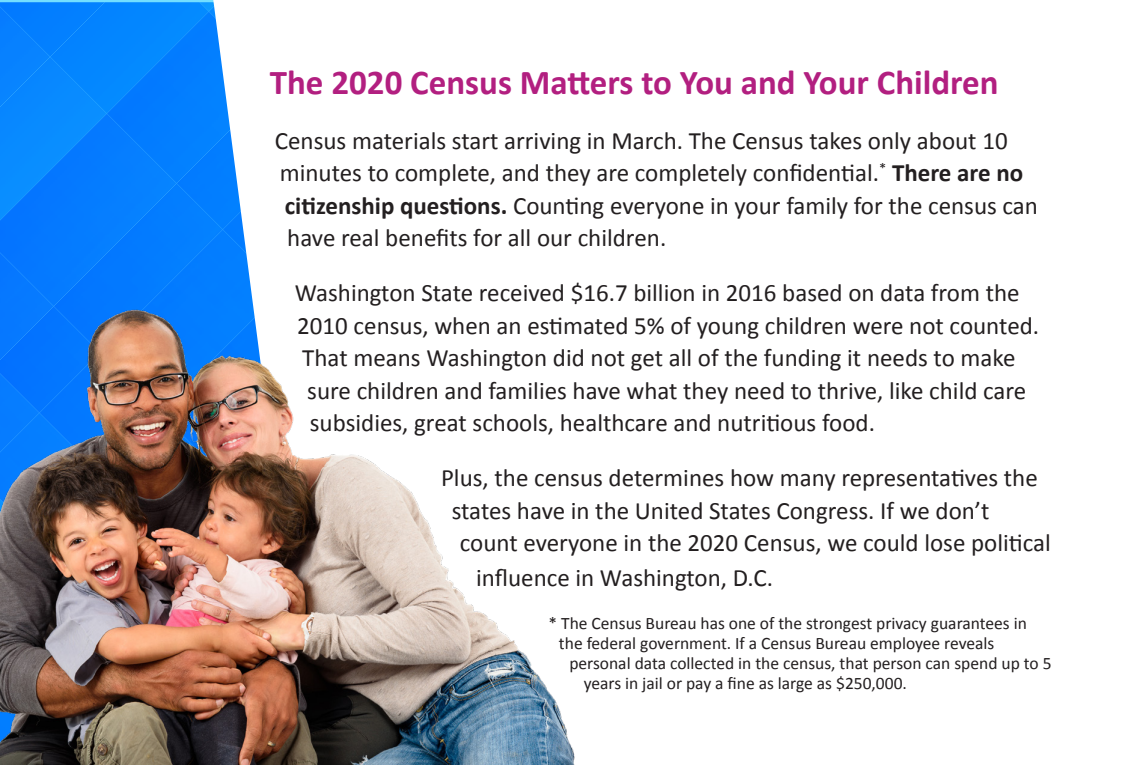
<style>
.page{position:relative;width:1125px;height:765px;background:#fff}
.page>*{position:absolute;margin:0;border:0;box-sizing:border-box;transform-origin:0 0}
.t1{font:700 35px "Calibri";color:#b21f80}
.t2{font:25px "Calibri";color:#231f20}
.t3{font:17.5px "Calibri";color:#231f20}
.s1{font-weight:700}
</style>
<div class="page">
<div style="left:0;top:57px;width:50px;height:57px;background:#0885ff"></div>
<div style="left:0;top:2px;width:50px;height:55px;background:#047eff"></div>
<div style="left:50px;top:2px;width:159px;height:112px;background:#0386ff"></div>
<img style="left:0;top:114px;width:107px;height:181px">
<img style="left:107px;top:12px;width:106px;height:171px">
<div style="left:54px;top:183px;width:123px;height:112px;background:#057cff"></div>
<div style="left:100px;top:230px;width:113px;height:65px;background:#037cff"></div>
<div style="left:177px;top:81px;width:36px;height:149px;background:#037fff"></div>
<svg style="left:213px;top:0;width:39px;height:295px"></svg>
<img style="left:0;top:295px;width:575px;height:470px">
<p class="t1" style="left:270px;top:60px;width:730px">The 2020 Census Matters to You and Your Children</p>
<p class="t2" style="left:275px;top:125px;width:734px">Census materials start arriving in March. The Census takes only about 10</p>
<p class="t2" style="left:280px;top:157px;width:745px">minutes to complete, and they are completely confidential.<sup>*</sup> <span class="s1">There are no</span></p>
<p class="t2" style="left:285px;top:190px;width:755px"><span class="s1">citizenship questions.</span> Counting everyone in your family for the census can</p>
<p class="t2" style="left:287px;top:222px;width:381px">have real benefits for all our children.</p>
<p class="t2" style="left:295px;top:277px;width:726px">Washington State received $16.7 billion in 2016 based on data from the</p>
<p class="t2" style="left:297px;top:310px;width:743px">2010 census, when an estimated 5% of young children were not counted.</p>
<p class="t2" style="left:302px;top:342px;width:715px">That means Washington did not get all of the funding it needs to make</p>
<p class="t2" style="left:307px;top:375px;width:721px">sure children and families have what they need to thrive, like child care</p>
<p class="t2" style="left:310px;top:407px;width:567px">subsidies, great schools, healthcare and nutritious food.</p>
<p class="t2" style="left:441px;top:462px;width:598px">Plus, the census determines how many representatives the</p>
<p class="t2" style="left:452px;top:495px;width:539px">states have in the United States Congress. If we don’t</p>
<p class="t2" style="left:460px;top:527px;width:593px">count everyone in the 2020 Census, we could lose political</p>
<p class="t2" style="left:476px;top:562px;width:298px">influence in Washington, D.C.</p>
<p class="t3" style="left:549px;top:612px;width:480px">* The Census Bureau has one of the strongest privacy guarantees in</p>
<p class="t3" style="left:559px;top:632px;width:437px">the federal government. If a Census Bureau employee reveals</p>
<p class="t3" style="left:569px;top:652px;width:484px">personal data collected in the census, that person can spend up to 5</p>
<p class="t3" style="left:584px;top:672px;width:325px">years in jail or pay a fine as large as $250,000.</p>
</div>
